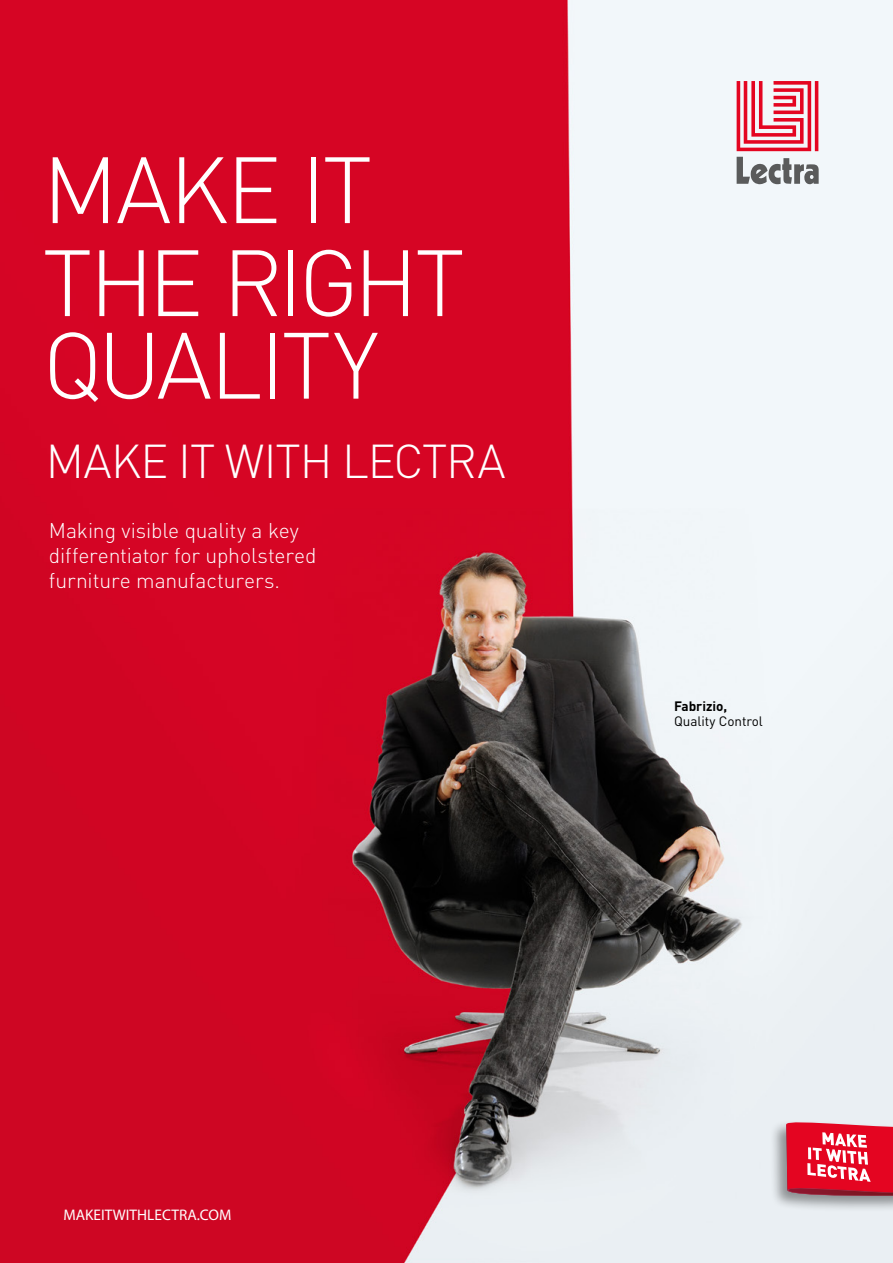
<style>
.page{position:relative;width:893px;height:1263px;background:#fff}
.page>*{position:absolute;margin:0;border:0;box-sizing:border-box;transform-origin:0 0}
.t1{font:300 92.4px/93px "DIN Pro";letter-spacing:-.035em;color:#fff}
.t2{font:300 46.95px "DIN Pro";letter-spacing:-.02em;color:#fff}
.t3{font:300 21.15px/25.3px "DIN Pro";letter-spacing:-.005em;color:#fff}
.t4{font:15.3px "Myriad Pro";color:#fff}
.t5{font:13.5px "DIN Pro";color:#000}
.t6{font:700 13.5px "DIN Pro";color:#000}
</style>
<div class="page">
<img style="left:0;top:0;width:893px;height:1263px">
<svg style="left:737px;top:81px;width:81px;height:70px"></svg>
<svg style="left:737px;top:157px;width:82px;height:27px"></svg>
<div style="left:769px;top:1119px;width:124px;height:93px;background:#000;opacity:.4"></div>
<svg style="left:786px;top:1117px;width:107px;height:79px;background:#e03f54"></svg>
<h1 class="t1" style="left:43px;top:139px;width:424px">MAKE IT<br>THE RIGHT</h1>
<h1 class="t1" style="left:43px;top:315px;width:338px">QUALITY</h1>
<h2 class="t2" style="left:46px;top:429px;width:462px">MAKE IT WITH LECTRA</h2>
<p class="t3" style="left:49px;top:517px;width:269px">Making visible quality a key differentiator for upholstered furniture manufacturers.</p>
<p class="t6" style="left:674px;top:696px;width:55px">Fabrizio,</p>
<p class="t5" style="left:674px;top:712px;width:90px">Quality Control</p>
<p class="t4" style="left:64px;top:1206px;width:169px">MAKEITWITHLECTRA.COM</p>
</div>
